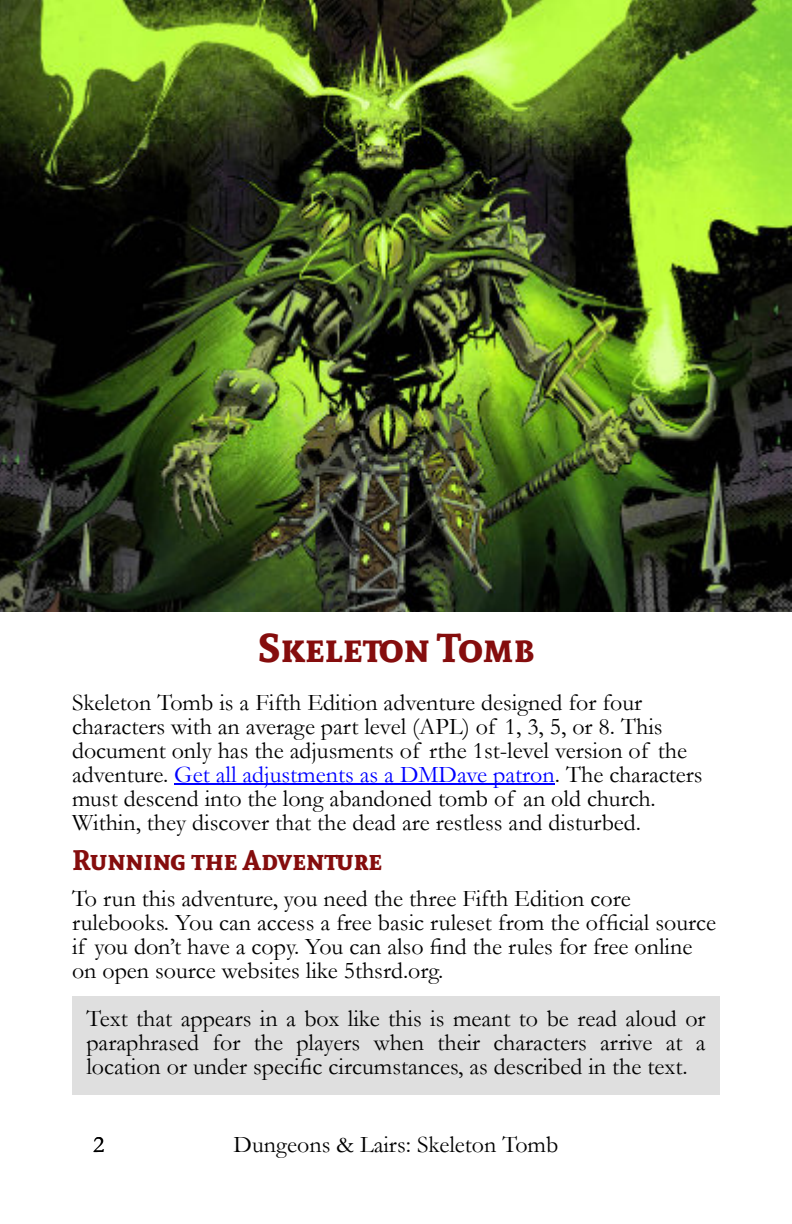
<style>
.page{position:relative;width:792px;height:1224px;background:#fff}
.page>*{position:absolute;margin:0;border:0;box-sizing:border-box;transform-origin:0 0}
.t1{font:700 40px "Andada SC";color:#850d0d}
.t2{font:700 28px "Andada SC";color:#850d0d}
.t3{font:24px/24px "Garamond";color:#000}
.s1{color:#00f}
</style>
<div class="page">
<div style="left:72px;top:996px;width:648px;height:99px;background:#dfdfdf"></div>
<hr style="left:174px;top:784px;width:381px;height:1px;background:#00f">
<img style="left:0;top:0;width:792px;height:612px">
<h1 class="t1" style="left:258px;top:620px;width:278px">Skeleton Tomb</h1>
<p class="t3" style="left:72px;top:693px;width:632px">Skeleton Tomb is a Fifth Edition adventure designed for four characters with an average part level (APL) of 1, 3, 5, or 8. This document only has the adjusments of rthe 1st-level version of the adventure. <span class="s1">Get all adjustments as a DMDave patron</span>. The characters must descend into the long abandoned tomb of an old church.<br>Within, they discover that the dead are restless and disturbed.</p>
<p class="t2" style="left:72px;top:841px;width:312px">Running the Adventure</p>
<p class="t3" style="left:72px;top:889px;width:646px">To run this adventure, you need the three Fifth Edition core rulebooks. You can access a free basic ruleset from the official source if you don’t have a copy. You can also find the rules for free online on open source websites like 5thsrd.org.</p>
<p class="t3" style="left:86px;top:1009px;width:621px;text-align:justify">Text that appears in a box like this is meant to be read aloud or paraphrased for the players when their characters arrive at a location or under specific circumstances, as described in the text.</p>
<p class="t3" style="left:93px;top:1135px;width:13px">2</p>
<p class="t3" style="left:234px;top:1135px;width:326px">Dungeons &amp; Lairs: Skeleton Tomb</p>
</div>
